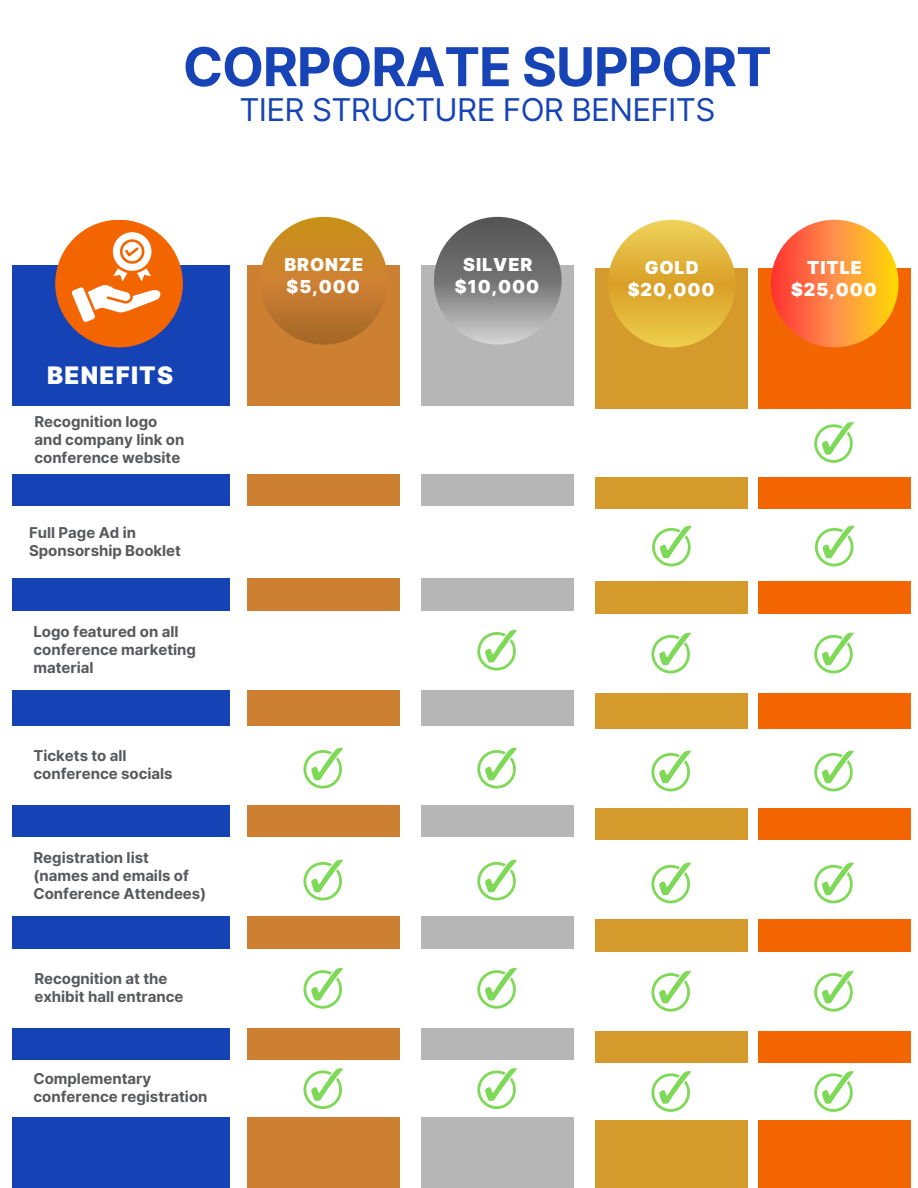
<style>
.page{position:relative;width:918px;height:1188px;background:#fff}
.page>*{position:absolute;margin:0;border:0;box-sizing:border-box;transform-origin:0 0}
.t1{font:700 53.55px "Inter";letter-spacing:-.02em;color:#1643b6}
.t2{font:31.35px "Inter";letter-spacing:-.02em;color:#1643b6}
.t3{font:900 24.15px "Inter";letter-spacing:.05em;color:#fff}
.t4{font:900 17.85px "Inter";letter-spacing:.05em;color:#fff}
.t5{font:700 15px/18px "Inter";color:#58595b}
</style>
<div class="page">
<div style="left:12px;top:266px;width:218px;height:922px;background:#1543b6"></div>
<div style="left:55px;top:220px;width:128px;height:127px;background:#f26500;border-radius:50%"></div>
<svg style="left:72px;top:232px;width:88px;height:90px"></svg>
<div style="left:248px;top:266px;width:152px;height:922px;background:#ce8032"></div>
<div style="left:260px;top:217px;width:128px;height:128px;background:linear-gradient(to bottom,#d59522,#b16931);border-radius:50%"></div>
<div style="left:8px;top:406px;width:222px;height:68px;background:#fff"></div>
<div style="left:8px;top:1060px;width:222px;height:57px;background:#fff"></div>
<div style="left:8px;top:726px;width:222px;height:79px;background:#fff"></div>
<div style="left:8px;top:507px;width:222px;height:71px;background:#fff"></div>
<div style="left:8px;top:949px;width:222px;height:79px;background:#fff"></div>
<div style="left:8px;top:611px;width:222px;height:79px;background:#fff"></div>
<div style="left:7px;top:838px;width:223px;height:78px;background:#fff"></div>
<div style="left:248px;top:406px;width:152px;height:68px;background:#fff"></div>
<div style="left:248px;top:1060px;width:152px;height:57px;background:#fff"></div>
<div style="left:248px;top:726px;width:152px;height:79px;background:#fff"></div>
<div style="left:248px;top:507px;width:152px;height:71px;background:#fff"></div>
<div style="left:248px;top:949px;width:152px;height:79px;background:#fff"></div>
<div style="left:248px;top:611px;width:152px;height:79px;background:#fff"></div>
<div style="left:248px;top:838px;width:152px;height:78px;background:#fff"></div>
<div style="left:421px;top:266px;width:153px;height:922px;background:#b6b6b6"></div>
<svg style="left:434px;top:217px;width:128px;height:128px"></svg>
<div style="left:421px;top:406px;width:153px;height:68px;background:#fff"></div>
<div style="left:421px;top:1060px;width:153px;height:57px;background:#fff"></div>
<div style="left:421px;top:726px;width:153px;height:79px;background:#fff"></div>
<div style="left:421px;top:507px;width:153px;height:71px;background:#fff"></div>
<div style="left:421px;top:949px;width:153px;height:79px;background:#fff"></div>
<div style="left:421px;top:611px;width:153px;height:79px;background:#fff"></div>
<div style="left:421px;top:838px;width:153px;height:78px;background:#fff"></div>
<svg style="left:303px;top:1068px;width:40px;height:41px"></svg>
<svg style="left:303px;top:968px;width:40px;height:40px"></svg>
<svg style="left:303px;top:860px;width:40px;height:40px"></svg>
<svg style="left:303px;top:748px;width:40px;height:40px"></svg>
<svg style="left:477px;top:1068px;width:40px;height:41px"></svg>
<svg style="left:477px;top:968px;width:40px;height:40px"></svg>
<svg style="left:477px;top:860px;width:40px;height:40px"></svg>
<svg style="left:477px;top:748px;width:40px;height:40px"></svg>
<svg style="left:477px;top:630px;width:40px;height:40px"></svg>
<div style="left:595px;top:269px;width:153px;height:919px;background:#d59a2c"></div>
<svg style="left:608px;top:220px;width:128px;height:127px"></svg>
<div style="left:595px;top:409px;width:153px;height:68px;background:#fff"></div>
<div style="left:595px;top:1063px;width:153px;height:57px;background:#fff"></div>
<div style="left:595px;top:729px;width:153px;height:79px;background:#fff"></div>
<div style="left:595px;top:510px;width:153px;height:71px;background:#fff"></div>
<div style="left:595px;top:952px;width:153px;height:79px;background:#fff"></div>
<div style="left:595px;top:614px;width:153px;height:78px;background:#fff"></div>
<div style="left:595px;top:841px;width:153px;height:78px;background:#fff"></div>
<svg style="left:651px;top:1071px;width:40px;height:41px"></svg>
<svg style="left:651px;top:971px;width:40px;height:40px"></svg>
<svg style="left:651px;top:863px;width:40px;height:40px"></svg>
<svg style="left:651px;top:751px;width:40px;height:40px"></svg>
<svg style="left:651px;top:633px;width:40px;height:40px"></svg>
<svg style="left:652px;top:526px;width:40px;height:40px"></svg>
<div style="left:758px;top:269px;width:153px;height:919px;background:#f26500"></div>
<svg style="left:771px;top:220px;width:127px;height:127px;background:#fe8a37"></svg>
<div style="left:758px;top:409px;width:153px;height:68px;background:#fff"></div>
<div style="left:758px;top:1063px;width:153px;height:57px;background:#fff"></div>
<div style="left:758px;top:729px;width:153px;height:79px;background:#fff"></div>
<div style="left:758px;top:510px;width:153px;height:71px;background:#fff"></div>
<div style="left:758px;top:952px;width:153px;height:79px;background:#fff"></div>
<div style="left:758px;top:614px;width:153px;height:78px;background:#fff"></div>
<div style="left:758px;top:841px;width:153px;height:78px;background:#fff"></div>
<svg style="left:814px;top:1071px;width:40px;height:41px"></svg>
<svg style="left:814px;top:971px;width:40px;height:40px"></svg>
<svg style="left:814px;top:863px;width:40px;height:40px"></svg>
<svg style="left:814px;top:751px;width:40px;height:40px"></svg>
<svg style="left:814px;top:633px;width:40px;height:40px"></svg>
<svg style="left:815px;top:526px;width:39px;height:40px"></svg>
<svg style="left:814px;top:422px;width:40px;height:41px"></svg>
<p class="t1" style="left:183px;top:35px;width:590px">CORPORATE SUPPORT</p>
<h4 class="t2" style="left:239px;top:91px;width:478px">TIER STRUCTURE FOR BENEFITS</h4>
<p class="t3" style="left:47px;top:360px;width:127px">BENEFITS</p>
<p class="t5" style="left:34px;top:412px;width:124px">Recognition logo</p>
<p class="t5" style="left:34px;top:430px;width:151px">and company link on conference website</p>
<p class="t5" style="left:29px;top:523px;width:153px">Full Page Ad in<br>Sponsorship Booklet</p>
<p class="t5" style="left:34px;top:622px;width:164px">Logo featured on all conference marketing material</p>
<h3 class="t5" style="left:34px;top:746px;width:141px">Tickets to all conference socials</h3>
<p class="t5" style="left:34px;top:848px;width:117px">Registration list</p>
<p class="t5" style="left:34px;top:866px;width:174px">(names and emails of<br>Conference Attendees)</p>
<p class="t5" style="left:34px;top:970px;width:151px">Recognition at the exhibit hall entrance</p>
<p class="t5" style="left:34px;top:1070px;width:175px">Complementary conference registration</p>
<h1 class="t4" style="left:284px;top:254px;width:81px">BRONZE</h1>
<h2 class="t4" style="left:287px;top:276px;width:75px">$5,000</h2>
<p class="t4" style="left:463px;top:254px;width:71px">SILVER</p>
<h4 class="t4" style="left:455px;top:276px;width:86px">$10,000</h4>
<h5 class="t4" style="left:645px;top:256px;width:56px">GOLD</h5>
<p class="t4" style="left:628px;top:279px;width:88px">$20,000</p>
<p class="t4" style="left:807px;top:256px;width:56px">TITLE</p>
<p class="t4" style="left:791px;top:279px;width:87px">$25,000</p>
</div>
